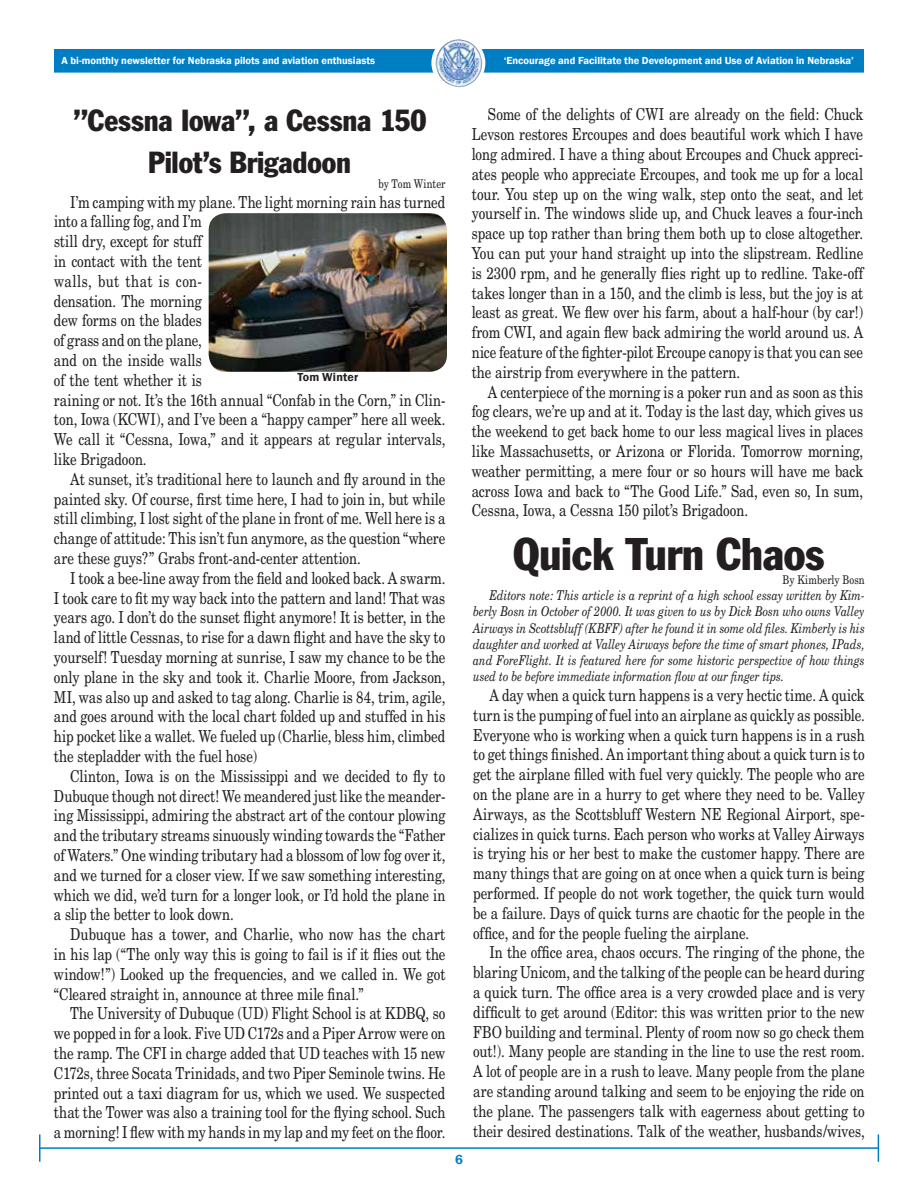
<style>
.page{position:relative;width:918px;height:1188px;background:#fff}
.page>*{position:absolute;margin:0;border:0;box-sizing:border-box;transform-origin:0 0}
.t1{font:condensed 45px "Franklin Gothic";letter-spacing:-.01em;color:#231f20}
.t2{font:condensed 30px/42px "Franklin Gothic";letter-spacing:-.005em;color:#231f20;text-align:center}
.t3{font:16.5px/19.8px "New Century Schlbk";color:#231f20;text-align:justify;scale:.8 1}
.t4{font:italic 13.5px/16.2px "New Century Schlbk";letter-spacing:-.005em;color:#231f20;text-align:justify;scale:.8 1}
.t5{font:600 13.5px "Franklin Gothic";color:#007ec4}
.t6{font:12px "New Century Schlbk";letter-spacing:.005em;color:#231f20;scale:.8 1}
.t7{font:600 12px "Franklin Gothic";letter-spacing:.015em;color:#231f20}
.t8{font:600 10.5px "Franklin Gothic";color:#fff}
</style>
<div class="page">
<div style="left:54px;top:49px;width:810px;height:24px;background:#007ec4;border:2px solid #007ec4"></div>
<svg style="left:432px;top:37px;width:53px;height:52px"></svg>
<div style="left:431px;top:36px;width:54px;height:54px;border:2px solid #fff;border-radius:50%"></div>
<img style="left:436px;top:39px;width:45px;height:48px">
<hr style="left:39px;top:1147px;width:839px;height:2px;background:#007ec4">
<svg style="left:39px;top:1134px;width:1px;height:28px"></svg>
<svg style="left:878px;top:1134px;width:1px;height:28px"></svg>
<img style="left:209px;top:213px;width:238px;height:159px">
<p class="t8" style="left:62px;top:54px;width:315px">A bi-monthly newsletter for Nebraska pilots and aviation enthusiasts</p>
<p class="t8" style="left:504px;top:54px;width:352px">‘Encourage and Facilitate the Development and Use of Aviation in Nebraska’</p>
<h2 class="t2" style="left:73px;top:99px;width:355px">”Cessna Iowa”, a Cessna 150<br>Pilot’s Brigadoon</h2>
<p class="t6" style="left:378px;top:176px;width:85px">by Tom Winter</p>
<p class="t3" style="left:54px;top:192px;width:491px;text-align:left;text-indent:16px">I’m camping with my plane. The light morning rain has turned into a falling fog, and I’m<br>still dry, except for stuff<br>in contact with the tent<br>walls, but that is con-<br>densation. The morning<br>dew forms on the blades<br>of grass and on the plane,<br>and on the inside walls<br>of the tent whether it is<br>raining or not. It’s the 16th annual “Confab in the Corn,” in Clin&shy;ton, Iowa (KCWI), and I’ve been a “happy camper” here all week.<br>We call it “Cessna, Iowa,” and it appears at regular intervals, like Brigadoon.</p>
<p class="t3" style="left:54px;top:469px;width:491px;text-indent:16px">At sunset, it’s traditional here to launch and fly around in the painted sky. Of course, first time here, I had to join in, but while still climbing, I lost sight of the plane in front of me. Well here is a change of attitude: This isn’t fun anymore, as the question “where are these guys?” Grabs front-and-center attention.</p>
<p class="t3" style="left:54px;top:568px;width:491px;text-indent:16px">I took a bee-line away from the field and looked back. A swarm.<br>I took care to fit my way back into the pattern and land! That was years ago. I don’t do the sunset flight anymore! It is better, in the land of little Cessnas, to rise for a dawn flight and have the sky to yourself! Tuesday morning at sunrise, I saw my chance to be the only plane in the sky and took it. Charlie Moore, from Jackson, MI, was also up and asked to tag along. Charlie is 84, trim, agile, and goes around with the local chart folded up and stuffed in his hip pocket like a wallet. We fueled up (Charlie, bless him, climbed the stepladder with the fuel hose)</p>
<p class="t3" style="left:54px;top:766px;width:491px;text-indent:16px">Clinton, Iowa is on the Mississippi and we decided to fly to Dubuque though not direct! We meandered just like the meander&shy;ing Mississippi, admiring the abstract art of the contour plowing and the tributary streams sinuously winding towards the “Father of Waters.” One winding tributary had a blossom of low fog over it, and we turned for a closer view. If we saw something interesting, which we did, we’d turn for a longer look, or I’d hold the plane in a slip the better to look down.</p>
<p class="t3" style="left:54px;top:924px;width:491px;text-indent:16px">Dubuque has a tower, and Charlie, who now has the chart in his lap (“The only way this is going to fail is if it flies out the window!”) Looked up the frequencies, and we called in. We got “Cleared straight in, announce at three mile final.”</p>
<p class="t3" style="left:54px;top:1004px;width:491px;text-indent:16px">The University of Dubuque (UD) Flight School is at KDBQ, so we popped in for a look. Five UD C172s and a Piper Arrow were on the ramp. The CFI in charge added that UD teaches with 15 new C172s, three Socata Trinidads, and two Piper Seminole twins. He printed out a taxi diagram for us, which we used. We suspected that the Tower was also a training tool for the flying school. Such a morning! I flew with my hands in my lap and my feet on the floor.</p>
<p class="t7" style="left:297px;top:370px;width:62px">Tom Winter</p>
<p class="t5" style="left:455px;top:1151px;width:9px">6</p>
<p class="t3" style="left:472px;top:105px;width:491px;text-indent:16px">Some of the delights of CWI are already on the field: Chuck Levson restores Ercoupes and does beautiful work which I have long admired. I have a thing about Ercoupes and Chuck appreci&shy;ates people who appreciate Ercoupes, and took me up for a local tour. You step up on the wing walk, step onto the seat, and let yourself in. The windows slide up, and Chuck leaves a four-inch space up top rather than bring them both up to close altogether.<br>You can put your hand straight up into the slipstream. Redline is 2300 rpm, and he generally flies right up to redline. Take-off takes longer than in a 150, and the climb is less, but the joy is at least as great. We flew over his farm, about a half-hour (by car!) from CWI, and again flew back admiring the world around us. A nice feature of the fighter-pilot Ercoupe canopy is that you can see the airstrip from everywhere in the pattern.</p>
<p class="t3" style="left:472px;top:382px;width:491px;text-indent:16px">A centerpiece of the morning is a poker run and as soon as this fog clears, we’re up and at it. Today is the last day, which gives us the weekend to get back home to our less magical lives in places like Massachusetts, or Arizona or Florida. Tomorrow morning, weather permitting, a mere four or so hours will have me back across Iowa and back to “The Good Life.” Sad, even so, In sum, Cessna, Iowa, a Cessna 150 pilot’s Brigadoon.</p>
<h1 class="t1" style="left:514px;top:526px;width:312px">Quick Turn Chaos</h1>
<p class="t6" style="left:783px;top:572px;width:104px">By Kimberly Bosn</p>
<p class="t4" style="left:473px;top:587px;width:491px;text-indent:16px">Editors note: This article is a reprint of a high school essay written by Kim&shy;berly Bosn in October of 2000. It was given to us by Dick Bosn who owns Valley Airways in Scottsbluff (KBFF) after he found it in some old files. Kimberly is his daughter and worked at Valley Airways before the time of smart phones, IPads, and ForeFlight. It is featured here for some historic perspective of how things used to be before immediate information flow at our finger tips.</p>
<p class="t3" style="left:473px;top:685px;width:491px;text-indent:16px">A day when a quick turn happens is a very hectic time. A quick turn is the pumping of fuel into an airplane as quickly as possible.<br>Everyone who is working when a quick turn happens is in a rush to get things finished. An important thing about a quick turn is to get the airplane filled with fuel very quickly. The people who are on the plane are in a hurry to get where they need to be. Valley Airways, as the Scottsbluff Western NE Regional Airport, spe&shy;cializes in quick turns. Each person who works at Valley Airways is trying his or her best to make the customer happy. There are many things that are going on at once when a quick turn is being performed. If people do not work together, the quick turn would be a failure. Days of quick turns are chaotic for the people in the office, and for the people fueling the airplane.</p>
<p class="t3" style="left:473px;top:943px;width:491px;text-indent:16px">In the office area, chaos occurs. The ringing of the phone, the blaring Unicom, and the talking of the people can be heard during a quick turn. The office area is a very crowded place and is very difficult to get around (Editor: this was written prior to the new FBO building and terminal. Plenty of room now so go check them out!). Many people are standing in the line to use the rest room.<br>A lot of people are in a rush to leave. Many people from the plane are standing around talking and seem to be enjoying the ride on the plane. The passengers talk with eagerness about getting to their desired destinations. Talk of the weather, husbands/wives,</p>
</div>
